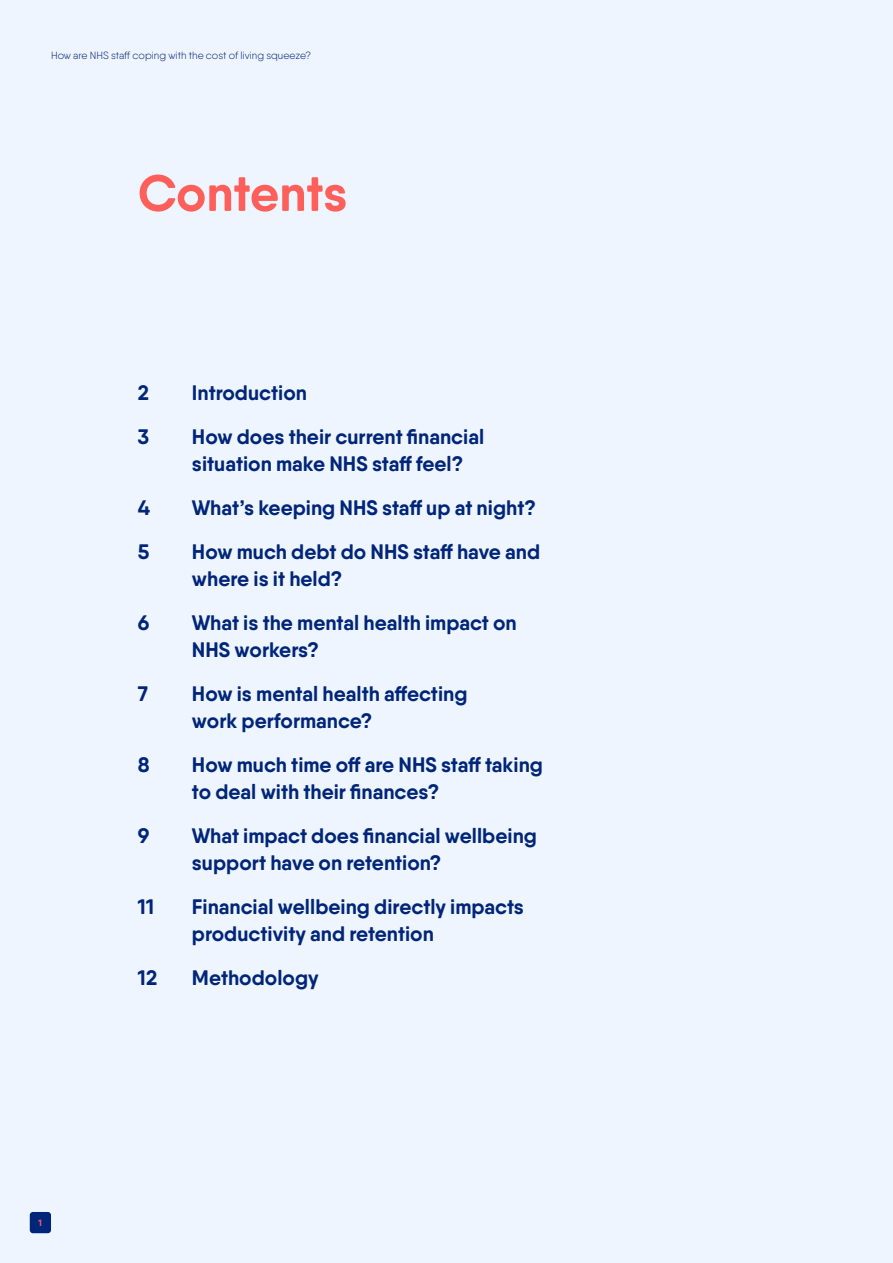
<style>
.page{position:relative;width:893px;height:1263px;background:#eef5ff}
.page>*{position:absolute;margin:0;border:0;box-sizing:border-box;transform-origin:0 0}
.t1{font:700 51px "Qanelas Soft";color:#fe5f5a}
.t2{font:700 21px/27px "Qanelas Soft";color:#002579}
.t3{font:300 10.5px "Qanelas Soft";color:#002579}
.t4{font:700 9px "Qanelas Soft";color:#fe5f5a}
</style>
<div class="page">
<div style="left:30px;top:1212px;width:21px;height:21px;background:#002579;border-radius:3px"></div>
<p class="t3" style="left:51px;top:49px;width:262px">How are NHS staff coping with the cost of living squeeze?</p>
<h1 class="t1" style="left:138px;top:161px;width:211px">Contents</h1>
<p class="t2" style="left:138px;top:378px;width:13px">2</p>
<p class="t2" style="left:192px;top:378px;width:117px">Introduction</p>
<p class="t2" style="left:138px;top:423px;width:13px">3</p>
<p class="t2" style="left:192px;top:423px;width:294px">How does their current financial situation make NHS staff feel?</p>
<p class="t2" style="left:138px;top:494px;width:14px">4</p>
<p class="t2" style="left:192px;top:494px;width:346px">What’s keeping NHS staff up at night?</p>
<p class="t2" style="left:138px;top:538px;width:13px">5</p>
<p class="t2" style="left:192px;top:538px;width:350px">How much debt do NHS staff have and where is it held?</p>
<p class="t2" style="left:138px;top:609px;width:13px">6</p>
<p class="t2" style="left:192px;top:609px;width:326px">What is the mental health impact on<br>NHS workers?</p>
<p class="t2" style="left:138px;top:680px;width:12px">7</p>
<p class="t2" style="left:192px;top:680px;width:277px">How is mental health affecting work performance?</p>
<p class="t2" style="left:138px;top:751px;width:13px">8</p>
<p class="t2" style="left:192px;top:751px;width:352px">How much time off are NHS staff taking to deal with their finances?</p>
<p class="t2" style="left:138px;top:822px;width:13px">9</p>
<p class="t2" style="left:192px;top:822px;width:347px">What impact does financial wellbeing support have on retention?</p>
<p class="t2" style="left:138px;top:893px;width:18px">11</p>
<p class="t2" style="left:192px;top:893px;width:334px">Financial wellbeing directly impacts productivity and retention</p>
<p class="t2" style="left:138px;top:964px;width:21px">12</p>
<p class="t2" style="left:192px;top:964px;width:128px">Methodology</p>
<p class="t4" style="left:39px;top:1217px;width:5px">1</p>
</div>
